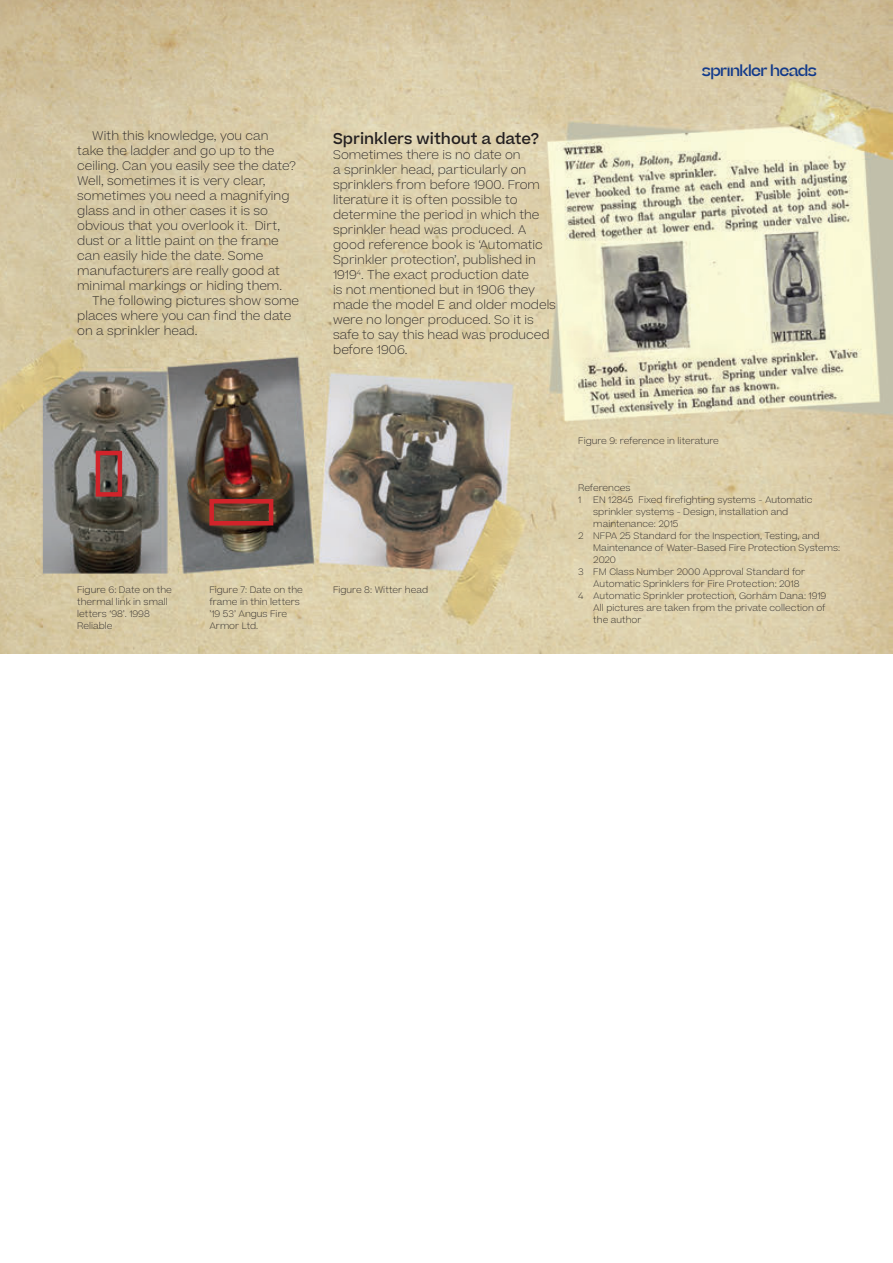
<style>
.page{position:relative;width:893px;height:1263px;background:#fff}
.page>*{position:absolute;margin:0;border:0;box-sizing:border-box;transform-origin:0 0}
.t1{font:500 15px "Beatrice";color:#231f20}
.t2{font:500 15px "Beatrice Display";color:#123a8a}
.t3{font:100 12px/15px "Beatrice";color:#231f20}
.t4{font:100 9px/12px "Beatrice";color:#231f20}
</style>
<div class="page">
<img style="left:0;top:0;width:893px;height:654px">
<div style="left:96px;top:451px;width:26px;height:46px;border:4px solid #d1232a"></div>
<div style="left:209px;top:499px;width:64px;height:26px;border:4px solid #d1232a"></div>
<p class="t3" style="left:77px;top:128px;width:220px;text-indent:15px">With this knowledge, you can take the ladder and go up to the ceiling. Can you easily see the date?<br>Well, sometimes it is very clear, sometimes you need a magnifying glass and in other cases it is so obvious that you overlook it. Dirt, dust or a little paint on the frame can easily hide the date. Some manufacturers are really good at minimal markings or hiding them.</p>
<p class="t3" style="left:77px;top:293px;width:223px;text-indent:15px">The following pictures show some places where you can find the date on a sprinkler head.</p>
<p class="t1" style="left:333px;top:128px;width:208px">Sprinklers without a date?</p>
<p class="t3" style="left:333px;top:147px;width:224px">Sometimes there is no date on<br>a sprinkler head, particularly on sprinklers from before 1900. From literature it is often possible to determine the period in which the sprinkler head was produced. A good reference book is ‘Automatic<br>Sprinkler protection’, published in<br>1919<sup>4</sup>. The exact production date<br>is not mentioned but in 1906 they made the model E and older models were no longer produced. So it is safe to say this head was produced before 1906.</p>
<p class="t2" style="left:702px;top:61px;width:116px">sprinkler heads</p>
<p class="t4" style="left:77px;top:583px;width:96px">Figure 6: Date on the thermal link in small letters ‘98’. 1998<br>Reliable</p>
<p class="t4" style="left:209px;top:583px;width:95px">Figure 7: Date on the frame in thin letters ’19 53’ Angus Fire<br>Armor Ltd.</p>
<p class="t4" style="left:333px;top:583px;width:97px">Figure 8: Witter head</p>
<p class="t4" style="left:578px;top:435px;width:142px">Figure 9: reference in literature</p>
<p class="t4" style="left:578px;top:481px;width:54px">References</p>
<p class="t4" style="left:578px;top:493px;width:5px">1</p>
<p class="t4" style="left:593px;top:493px;width:221px">EN 12845 Fixed firefighting systems - Automatic sprinkler systems - Design, installation and maintenance: 2015</p>
<p class="t4" style="left:593px;top:529px;width:248px;text-indent:-15px">2 NFPA 25 Standard for the Inspection, Testing, and<br>Maintenance of Water-Based Fire Protection Systems:<br>2020</p>
<p class="t4" style="left:593px;top:565px;width:214px;text-indent:-15px">3 FM Class Number 2000 Approval Standard for<br>Automatic Sprinklers for Fire Protection: 2018</p>
<p class="t4" style="left:578px;top:589px;width:250px">4 Automatic Sprinkler protection, Gorham Dana: 1919</p>
<p class="t4" style="left:593px;top:601px;width:234px">All pictures are taken from the private collection of the author</p>
</div>
